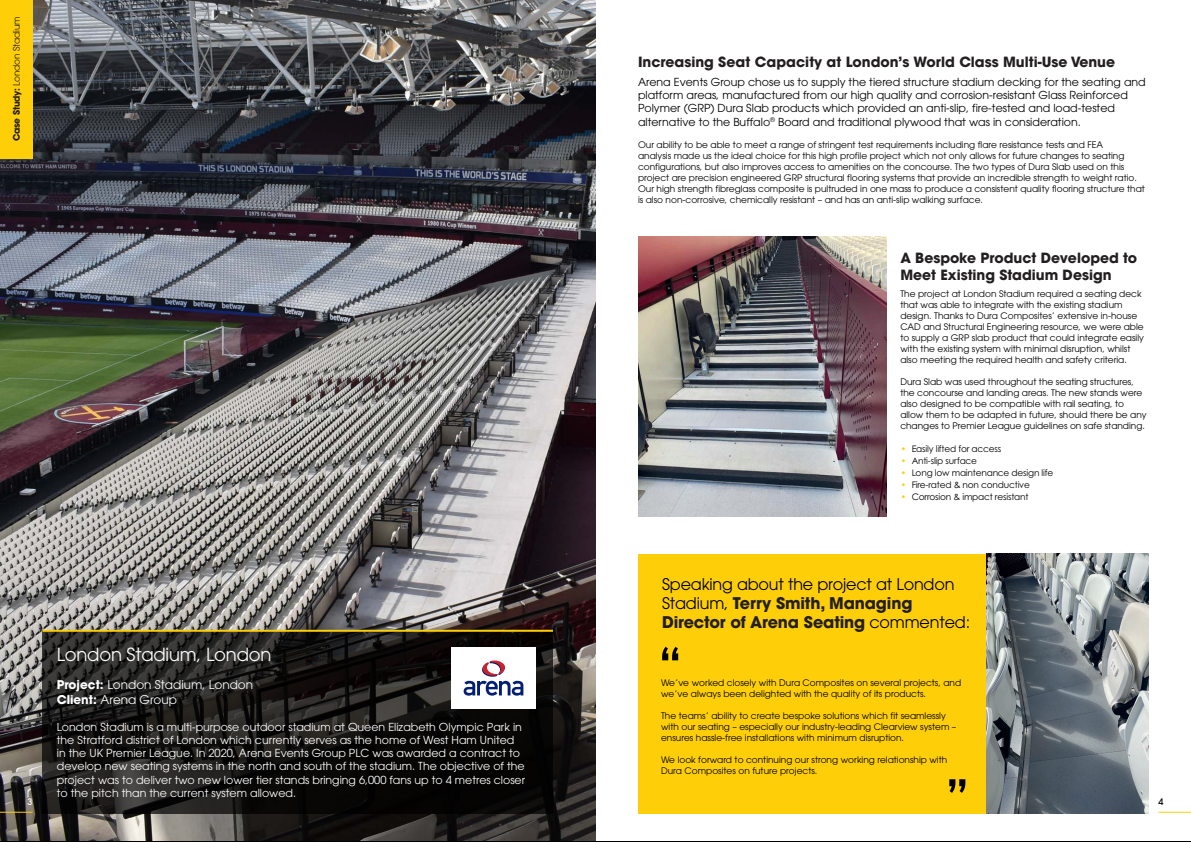
<style>
.page{position:relative;width:1191px;height:842px;background:#fff}
.page>*{position:absolute;margin:0;border:0;box-sizing:border-box;transform-origin:0 0}
.t1{font:18px "ITC Avant Garde Pro";letter-spacing:-.01em;color:#fff}
.t2{font:16px/19.2px "ITC Avant Garde Pro";letter-spacing:-.01em;color:#000}
.t3{font:700 14px/17px "ITC Avant Garde Pro";color:#231f20}
.t4{font:12px/14.4px "ITC Avant Garde Pro";color:#fff}
.t5{font:11px/13.2px "ITC Avant Garde Pro";color:#fff}
.t6{font:11px/13.2px "ITC Avant Garde Pro";color:#000}
.t7{font:9px/11px "ITC Avant Garde Pro";color:#000}
.t8{font:9px "Century Gothic Pro";letter-spacing:-.02em;color:#000}
.t9{font:9px "ITC Avant Garde Pro";letter-spacing:-.02em;color:#231f20}
.t10{font:500 9px "ITC Avant Garde Pro";color:#fff}
.t11{font:500 9px "ITC Avant Garde Pro";color:#000}
.s1{font-weight:700}
.s2{color:#fece08}
.s3{font-weight:700;color:#231f20}
</style>
<div class="page">
<img style="left:0;top:0;width:595px;height:841px">
<hr style="left:0;top:841px;width:1191px;height:1px;background:#000">
<div style="left:638px;top:554px;width:510px;height:260px;background:#fece08"></div>
<hr style="left:0;top:812px;width:33px;height:1px;background:#fece08">
<hr style="left:1158px;top:812px;width:33px;height:1px;background:#fece08">
<svg style="left:662px;top:647px;width:16px;height:13px"></svg>
<svg style="left:949px;top:779px;width:16px;height:14px"></svg>
<svg style="left:42px;top:632px;width:511px;height:182px;background:#171514"></svg>
<div style="left:451px;top:647px;width:84px;height:62px;background:#fff"></div>
<hr style="left:42px;top:630px;width:511px;height:2px;background:#fece08">
<img style="left:987px;top:554px;width:161px;height:260px">
<img style="left:638px;top:237px;width:248px;height:279px">
<div style="left:0;top:0;width:33px;height:158px;background:#fece08"></div>
<svg style="left:463px;top:660px;width:60px;height:36px"></svg>
<p class="t9" style="left:11px;top:141px;width:126px;rotate:-90deg"><span class="s1">Case Study:</span> London Stadium</p>
<h3 class="t3" style="left:638px;top:53px;width:478px">Increasing Seat Capacity at London’s World Class Multi-Use Venue</h3>
<p class="t6" style="left:638px;top:75px;width:509px">Arena Events Group chose us to supply the tiered structure stadium decking for the seating and platform areas, manufactured from our high quality and corrosion-resistant Glass Reinforced Polymer (GRP) Dura Slab products which provided an anti-slip, fire-tested and load-tested alternative to the Buffalo<sup>®</sup> Board and traditional plywood that was in consideration.</p>
<p class="t7" style="left:638px;top:139px;width:508px">Our ability to be able to meet a range of stringent test requirements including flare resistance tests and FEA<br>analysis made us the ideal choice for this high profile project which not only allows for future changes to seating configurations, but also improves access to amenities on the concourse. The two types of Dura Slab used on this project are precision engineered GRP structural flooring systems that provide an incredible strength to weight ratio.<br>Our high strength fibreglass composite is pultruded in one mass to produce a consistent quality flooring structure that is also non-corrosive, chemically resistant – and has an anti-slip walking surface.</p>
<h3 class="t3" style="left:900px;top:249px;width:238px">A Bespoke Product Developed to<br>Meet Existing Stadium Design</h3>
<p class="t7" style="left:900px;top:288px;width:245px">The project at London Stadium required a seating deck that was able to integrate with the existing stadium design. Thanks to Dura Composites’ extensive in-house CAD and Structural Engineering resource, we were able to supply a GRP slab product that could integrate easily with the existing system with minimal disruption, whilst also meeting the required health and safety criteria.</p>
<p class="t7" style="left:900px;top:376px;width:248px">Dura Slab was used throughout the seating structures, the concourse and landing areas. The new stands were also designed to be compatible with rail seating, to allow them to be adapted in future, should there be any changes to Premier League guidelines on safe standing.</p>
<p class="t8" style="left:900px;top:443px;width:102px"><span class="s2">•</span> Easily lifted for access</p>
<p class="t8" style="left:900px;top:455px;width:78px"><span class="s2">•</span> Anti-slip surface</p>
<p class="t8" style="left:900px;top:467px;width:154px"><span class="s2">•</span> Long low maintenance design life</p>
<p class="t8" style="left:900px;top:479px;width:131px"><span class="s2">•</span> Fire-rated &amp; non conductive</p>
<p class="t8" style="left:900px;top:491px;width:129px"><span class="s2">•</span> Corrosion &amp; impact resistant</p>
<h2 class="t2" style="left:662px;top:574px;width:309px">Speaking about the project at London<br>Stadium, <span class="s3">Terry Smith, Managing<br>Director of Arena Seating</span> commented:</h2>
<h1 class="t1" style="left:57px;top:643px;width:216px">London Stadium, London</h1>
<h3 class="t4" style="left:57px;top:678px;width:198px"><span class="s1">Project:</span> London Stadium, London<br><span class="s1">Client:</span> Arena Group</h3>
<p class="t5" style="left:57px;top:720px;width:470px">London Stadium is a multi-purpose outdoor stadium at Queen Elizabeth Olympic Park in the Stratford district of London which currently serves as the home of West Ham United in the UK Premier League. In 2020, Arena Events Group PLC was awarded a contract to develop new seating systems in the north and south of the stadium. The objective of the project was to deliver two new lower tier stands bringing 6,000 fans up to 4 metres closer to the pitch than the current system allowed.</p>
<p class="t7" style="left:661px;top:677px;width:301px">We’ve worked closely with Dura Composites on several projects, and we’ve always been delighted with the quality of its products.</p>
<p class="t7" style="left:661px;top:710px;width:297px">The teams’ ability to create bespoke solutions which fit seamlessly with our seating – especially our industry-leading Clearview system – ensures hassle-free installations with minimum disruption.</p>
<p class="t7" style="left:661px;top:754px;width:288px">We look forward to continuing our strong working relationship with<br>Dura Composites on future projects.</p>
<p class="t10" style="left:28px;top:796px;width:6px">3</p>
<p class="t11" style="left:1158px;top:796px;width:6px">4</p>
</div>
